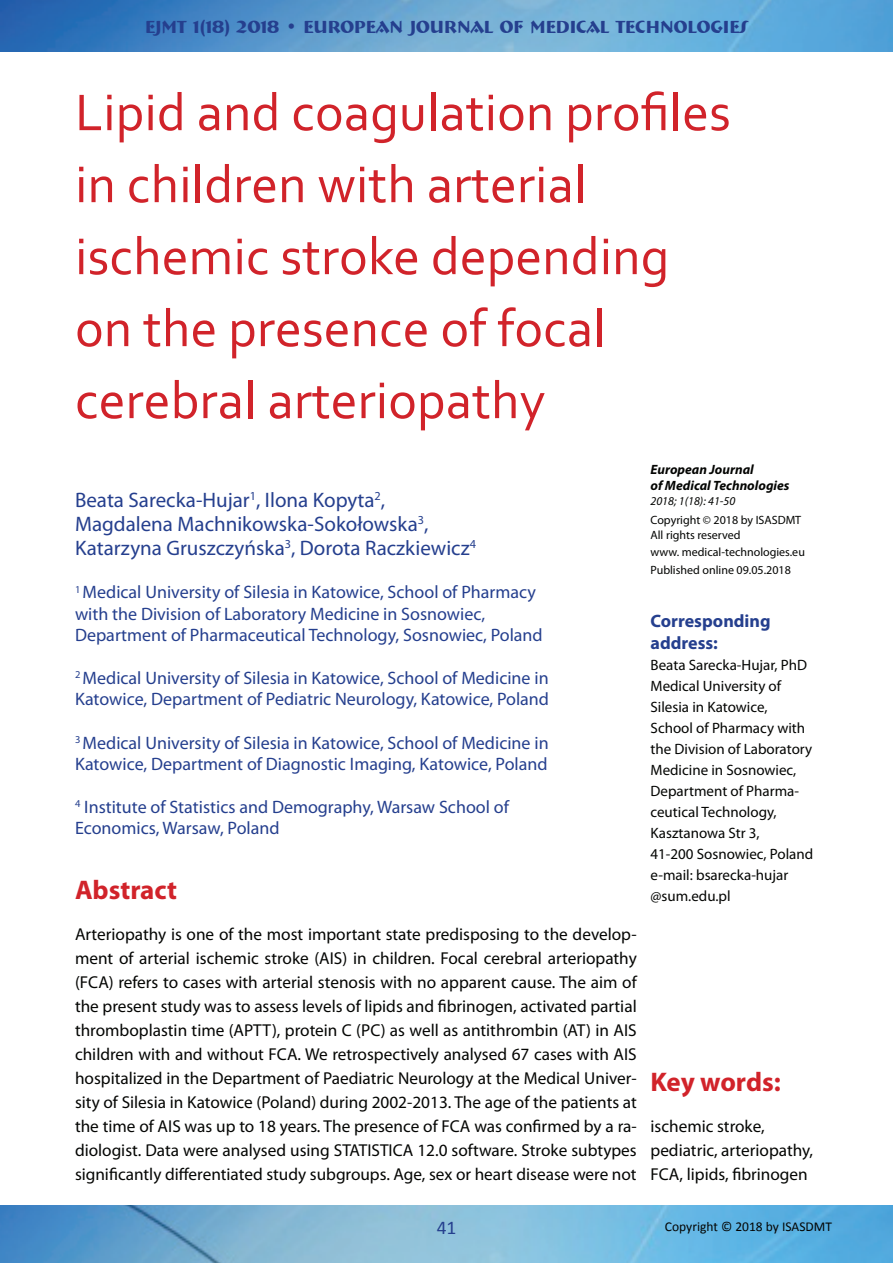
<style>
.page{position:relative;width:893px;height:1263px;background:#fff}
.page>*{position:absolute;margin:0;border:0;box-sizing:border-box;transform-origin:0 0}
.t1{font:54px/72px "Corbel";color:#d1232a}
.t2{font:700 27px "Myriad Pro";color:#d1232a}
.t3{font:21px/24px "Myriad Pro";color:#253f8e}
.t4{font:19.5px "Calibri";color:#253f8e}
.t5{font:18px/21px "Myriad Pro";color:#253f8e}
.t6{font:700 18px "Bremen BT";color:#253f8e}
.t7{font:700 18px/21.6px "Myriad Pro";color:#253f8e}
.t8{font:17.25px/24px "Myriad Pro";color:#040503}
.t9{font:15px/21px "Myriad Pro";color:#040503}
.t10{font:italic 700 13.5px/15.9px "Myriad Pro";color:#040503}
.t11{font:13.5px "Calibri";color:#040503}
.t12{font:12px/14.4px "Myriad Pro";color:#040503}
.t13{font:italic 12px "Myriad Pro";color:#040503}
</style>
<div class="page">
<img style="left:0;top:0;width:893px;height:52px">
<img style="left:0;top:1205px;width:893px;height:58px">
<p class="t6" style="left:145px;top:15px;width:604px">EJMT 1(18) 2018 • EUROPEAN JOURNAL OF MEDICAL TECHNOLOGIES</p>
<h1 class="t1" style="left:75px;top:75px;width:657px">Lipid and coagulation profiles in children with arterial ischemic stroke depending on the presence of focal cerebral arteriopathy</h1>
<p class="t3" style="left:75px;top:488px;width:402px">Beata Sarecka-Hujar<sup>1</sup>, Ilona Kopyta<sup>2</sup>,<br>Magdalena Machnikowska-Sokołowska<sup>3</sup>,<br>Katarzyna Gruszczyńska<sup>3</sup>, Dorota Raczkiewicz<sup>4</sup></p>
<p class="t5" style="left:75px;top:582px;width:469px"><sup>1</sup> Medical University of Silesia in Katowice, School of Pharmacy with the Division of Laboratory Medicine in Sosnowiec,<br>Department of Pharmaceutical Technology, Sosnowiec, Poland</p>
<p class="t5" style="left:75px;top:667px;width:476px"><sup>2</sup> Medical University of Silesia in Katowice, School of Medicine in<br>Katowice, Department of Pediatric Neurology, Katowice, Poland</p>
<p class="t5" style="left:75px;top:732px;width:475px"><sup>3</sup> Medical University of Silesia in Katowice, School of Medicine in<br>Katowice, Department of Diagnostic Imaging, Katowice, Poland</p>
<p class="t5" style="left:75px;top:796px;width:435px"><sup>4</sup> Institute of Statistics and Demography, Warsaw School of<br>Economics, Warsaw, Poland</p>
<h2 class="t2" style="left:75px;top:872px;width:104px">Abstract</h2>
<p class="t8" style="left:75px;top:922px;width:563px;text-align:justify">Arteriopathy is one of the most important state predisposing to the develop&shy;ment of arterial ischemic stroke (AIS) in children. Focal cerebral arteriopathy (FCA) refers to cases with arterial stenosis with no apparent cause. The aim of the present study was to assess levels of lipids and fibrinogen, activated partial thromboplastin time (APTT), protein C (PC) as well as antithrombin (AT) in AIS children with and without FCA. We retrospectively analysed 67 cases with AIS hospitalized in the Department of Paediatric Neurology at the Medical Univer&shy;sity of Silesia in Katowice (Poland) during 2002-2013. The age of the patients at the time of AIS was up to 18 years. The presence of FCA was confirmed by a ra&shy;diologist. Data were analysed using STATISTICA 12.0 software. Stroke subtypes significantly differentiated study subgroups. Age, sex or heart disease were not</p>
<p class="t10" style="left:650px;top:461px;width:141px">European Journal<br>of Medical Technologies</p>
<p class="t13" style="left:650px;top:494px;width:86px">2018; 1(18): 41-50</p>
<p class="t12" style="left:650px;top:513px;width:152px">Copyright © 2018 by ISASDMT<br>All rights reserved</p>
<p class="t12" style="left:650px;top:543px;width:156px;line-height:17.4px">www. medical-technologies.eu<br>Published online 09.05.2018</p>
<p class="t7" style="left:650px;top:609px;width:122px">Corresponding address:</p>
<p class="t9" style="left:650px;top:654px;width:164px">Beata Sarecka-Hujar, PhD<br>Medical University of<br>Silesia in Katowice,<br>School of Pharmacy with the Division of Laboratory<br>Medicine in Sosnowiec,<br>Department of Pharma&shy;ceutical Technology,<br>Kasztanowa Str 3,<br>41-200 Sosnowiec, Poland e-mail: bsarecka-hujar @sum.edu.pl</p>
<h2 class="t2" style="left:650px;top:1064px;width:132px">Key words:</h2>
<p class="t8" style="left:650px;top:1114px;width:164px">ischemic stroke, pediatric, arteriopathy,<br>FCA, lipids, fibrinogen</p>
<p class="t4" style="left:437px;top:1215px;width:21px">41</p>
<p class="t11" style="left:665px;top:1218px;width:169px">Copyright © 2018 by ISASDMT</p>
</div>
